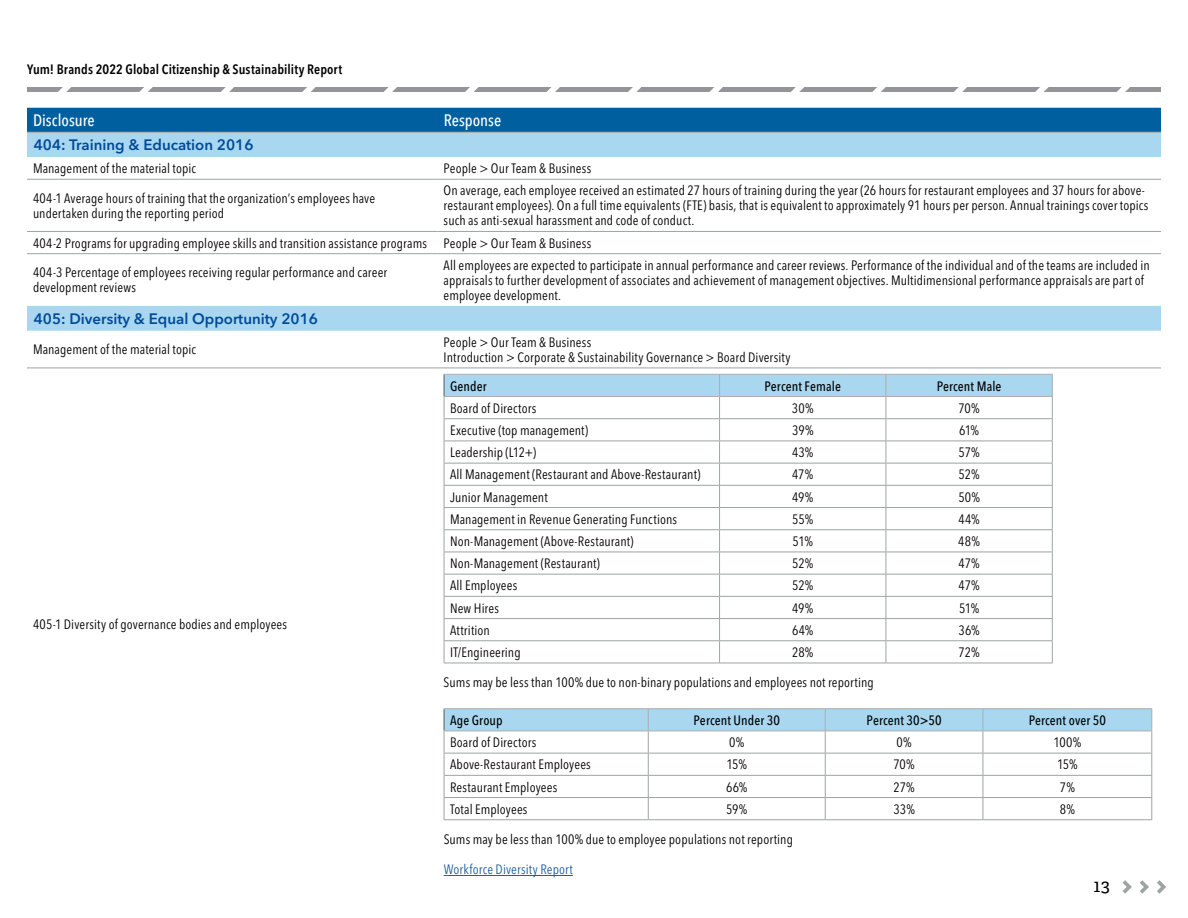
<style>
.page{position:relative;width:1188px;height:918px;background:#fff}
.page>*{position:absolute;margin:0;border:0;box-sizing:border-box;transform-origin:0 0}
.t1{font:18px "Adelle";color:#000}
.t2{font:500 condensed 16.5px "Avenir Next LT Pro";color:#fff}
.t3{font:600 15px "Avenir Next LT Pro";color:#004a98}
.t4{font:condensed 13.5px/15px "Avenir Next LT Pro";letter-spacing:.005em;color:#000}
.t5{font:500 condensed 13.5px "Avenir Next LT Pro";letter-spacing:.005em;color:#000}
.t6{font:600 condensed 13.5px "Avenir Next LT Pro";letter-spacing:.005em;color:#000}
.t7{font:condensed 13.5px "Avenir Next LT Pro";letter-spacing:.01em;color:#215e9e}
</style>
<div class="page">
<svg style="left:27px;top:87px;width:1134px;height:5px;background:#9ea0a2"></svg>
<div style="left:27px;top:108px;width:1134px;height:24px;background:#005f9e"></div>
<svg style="left:27px;top:133px;width:1134px;height:198px"></svg>
<hr style="left:438px;top:132px;width:723px;height:1px;background:#9ea3a4">
<hr style="left:27px;top:179px;width:411px;height:1px;background:#9ea3a4">
<hr style="left:438px;top:179px;width:723px;height:1px;background:#9ea3a4">
<hr style="left:27px;top:231px;width:411px;height:1px;background:#9ea3a4">
<hr style="left:438px;top:231px;width:723px;height:1px;background:#9ea3a4">
<hr style="left:27px;top:253px;width:411px;height:1px;background:#9ea3a4">
<hr style="left:438px;top:253px;width:723px;height:1px;background:#9ea3a4">
<hr style="left:27px;top:368px;width:411px;height:1px;background:#9ea3a4">
<hr style="left:438px;top:368px;width:723px;height:1px;background:#9ea3a4">
<hr style="left:27px;top:132px;width:411px;height:1px;background:#9ea3a4">
<hr style="left:444px;top:875px;width:129px;height:1px;background:#215e9e">
<hr style="left:444px;top:663px;width:276px;height:1px;background:#9ea3a4">
<hr style="left:720px;top:663px;width:166px;height:1px;background:#9ea3a4">
<hr style="left:886px;top:663px;width:167px;height:1px;background:#9ea3a4">
<svg style="left:444px;top:374px;width:609px;height:289px"></svg>
<hr style="left:444px;top:618px;width:276px;height:1px;background:#9ea3a4">
<hr style="left:444px;top:819px;width:204px;height:1px;background:#9ea3a4">
<hr style="left:648px;top:819px;width:177px;height:1px;background:#9ea3a4">
<hr style="left:825px;top:819px;width:158px;height:1px;background:#9ea3a4">
<hr style="left:983px;top:819px;width:169px;height:1px;background:#9ea3a4">
<hr style="left:444px;top:708px;width:204px;height:1px;background:#adadad">
<hr style="left:648px;top:708px;width:177px;height:1px;background:#adadad">
<hr style="left:825px;top:708px;width:158px;height:1px;background:#adadad">
<hr style="left:983px;top:708px;width:169px;height:1px;background:#adadad">
<svg style="left:444px;top:709px;width:708px;height:110px"></svg>
<hr style="left:444px;top:731px;width:204px;height:1px;background:#adadad">
<hr style="left:648px;top:731px;width:177px;height:1px;background:#adadad">
<hr style="left:825px;top:731px;width:158px;height:1px;background:#adadad">
<hr style="left:983px;top:731px;width:169px;height:1px;background:#adadad">
<svg style="left:1123px;top:880px;width:9px;height:14px"></svg>
<svg style="left:1140px;top:880px;width:9px;height:14px"></svg>
<svg style="left:1157px;top:880px;width:9px;height:14px"></svg>
<p class="t6" style="left:27px;top:61px;width:317px">Yum! Brands 2022 Global Citizenship &amp; Sustainability Report</p>
<p class="t2" style="left:33px;top:110px;width:63px">Disclosure</p>
<p class="t2" style="left:444px;top:110px;width:59px">Response</p>
<p class="t3" style="left:34px;top:136px;width:221px">404: Training &amp; Education 2016</p>
<p class="t4" style="left:33px;top:161px;width:165px">Management of the material topic</p>
<p class="t4" style="left:444px;top:161px;width:149px">People &gt; Our Team &amp; Business</p>
<p class="t4" style="left:33px;top:191px;width:344px">404-1 Average hours of training that the organization’s employees have undertaken during the reporting period</p>
<p class="t4" style="left:444px;top:183px;width:706px">On average, each employee received an estimated 27 hours of training during the year (26 hours for restaurant employees and 37 hours for above&shy;restaurant employees). On a full time equivalents (FTE) basis, that is equivalent to approximately 91 hours per person. Annual trainings cover topics such as anti-sexual harassment and code of conduct.</p>
<p class="t4" style="left:33px;top:228px;width:560px;line-height:29.7px">404-2 Programs for upgrading employee skills and transition assistance programs People &gt; Our Team &amp; Business<br>404-3 Percentage of employees receiving regular performance and career</p>
<p class="t4" style="left:33px;top:280px;width:104px">development reviews</p>
<p class="t4" style="left:444px;top:258px;width:708px">All employees are expected to participate in annual performance and career reviews. Performance of the individual and of the teams are included in appraisals to further development of associates and achievement of management objectives. Multidimensional performance appraisals are part of employee development.</p>
<p class="t3" style="left:34px;top:310px;width:286px">405: Diversity &amp; Equal Opportunity 2016</p>
<p class="t4" style="left:33px;top:342px;width:165px">Management of the material topic</p>
<p class="t4" style="left:444px;top:335px;width:348px">People &gt; Our Team &amp; Business<br>Introduction &gt; Corporate &amp; Sustainability Governance &gt; Board Diversity</p>
<p class="t4" style="left:33px;top:617px;width:256px">405-1 Diversity of governance bodies and employees</p>
<p class="t5" style="left:450px;top:378px;width:38px">Gender</p>
<p class="t5" style="left:765px;top:378px;width:78px">Percent Female</p>
<p class="t5" style="left:937px;top:378px;width:66px">Percent Male</p>
<p class="t4" style="left:450px;top:400px;width:88px">Board of Directors</p>
<p class="t4" style="left:792px;top:400px;width:23px">30%</p>
<p class="t4" style="left:959px;top:400px;width:23px">70%</p>
<p class="t4" style="left:450px;top:423px;width:140px">Executive (top management)</p>
<p class="t4" style="left:792px;top:423px;width:23px">39%</p>
<p class="t4" style="left:959px;top:423px;width:21px">61%</p>
<p class="t4" style="left:450px;top:445px;width:88px">Leadership (L12+)</p>
<p class="t4" style="left:792px;top:445px;width:23px">43%</p>
<p class="t4" style="left:959px;top:445px;width:23px">57%</p>
<p class="t4" style="left:450px;top:467px;width:252px">All Management (Restaurant and Above-Restaurant)</p>
<p class="t4" style="left:792px;top:467px;width:22px">47%</p>
<p class="t4" style="left:959px;top:467px;width:23px">52%</p>
<p class="t4" style="left:450px;top:489px;width:99px">Junior Management</p>
<p class="t4" style="left:792px;top:489px;width:23px">49%</p>
<p class="t4" style="left:958px;top:489px;width:23px">50%</p>
<p class="t4" style="left:450px;top:512px;width:229px">Management in Revenue Generating Functions</p>
<p class="t4" style="left:792px;top:512px;width:23px">55%</p>
<p class="t4" style="left:958px;top:512px;width:23px">44%</p>
<p class="t4" style="left:450px;top:534px;width:185px">Non-Management (Above-Restaurant)</p>
<p class="t4" style="left:793px;top:534px;width:22px">51%</p>
<p class="t4" style="left:958px;top:534px;width:23px">48%</p>
<p class="t4" style="left:450px;top:556px;width:151px">Non-Management (Restaurant)</p>
<p class="t4" style="left:792px;top:556px;width:23px">52%</p>
<p class="t4" style="left:959px;top:556px;width:22px">47%</p>
<p class="t4" style="left:450px;top:578px;width:69px">All Employees</p>
<p class="t4" style="left:792px;top:578px;width:23px">52%</p>
<p class="t4" style="left:959px;top:578px;width:22px">47%</p>
<p class="t4" style="left:450px;top:600px;width:50px">New Hires</p>
<p class="t4" style="left:792px;top:600px;width:23px">49%</p>
<p class="t4" style="left:959px;top:600px;width:22px">51%</p>
<p class="t4" style="left:450px;top:623px;width:41px">Attrition</p>
<p class="t4" style="left:792px;top:623px;width:23px">64%</p>
<p class="t4" style="left:959px;top:623px;width:23px">36%</p>
<p class="t4" style="left:450px;top:645px;width:72px">IT/Engineering</p>
<p class="t4" style="left:792px;top:645px;width:23px">28%</p>
<p class="t4" style="left:959px;top:645px;width:23px">72%</p>
<p class="t4" style="left:444px;top:675px;width:432px">Sums may be less than 100% due to non-binary populations and employees not reporting</p>
<p class="t5" style="left:450px;top:712px;width:54px">Age Group</p>
<p class="t5" style="left:694px;top:712px;width:88px">Percent Under 30</p>
<p class="t5" style="left:867px;top:712px;width:76px">Percent 30&gt;50</p>
<p class="t5" style="left:1029px;top:712px;width:79px">Percent over 50</p>
<p class="t4" style="left:450px;top:735px;width:88px">Board of Directors</p>
<p class="t4" style="left:729px;top:735px;width:17px">0%</p>
<p class="t4" style="left:897px;top:735px;width:17px">0%</p>
<p class="t4" style="left:1053px;top:735px;width:29px">100%</p>
<p class="t4" style="left:450px;top:757px;width:142px">Above-Restaurant Employees</p>
<p class="t4" style="left:726px;top:757px;width:22px">15%</p>
<p class="t4" style="left:893px;top:757px;width:23px">70%</p>
<p class="t4" style="left:1057px;top:757px;width:22px">15%</p>
<p class="t4" style="left:450px;top:779px;width:109px">Restaurant Employees</p>
<p class="t4" style="left:726px;top:779px;width:23px">66%</p>
<p class="t4" style="left:894px;top:779px;width:23px">27%</p>
<p class="t4" style="left:1060px;top:779px;width:16px">7%</p>
<p class="t4" style="left:450px;top:802px;width:79px">Total Employees</p>
<p class="t4" style="left:726px;top:802px;width:23px">59%</p>
<p class="t4" style="left:893px;top:802px;width:23px">33%</p>
<p class="t4" style="left:1060px;top:802px;width:17px">8%</p>
<p class="t4" style="left:444px;top:832px;width:351px">Sums may be less than 100% due to employee populations not reporting</p>
<p class="t7" style="left:444px;top:861px;width:131px">Workforce Diversity Report</p>
<h1 class="t1" style="left:1094px;top:874px;width:17px">13</h1>
</div>
